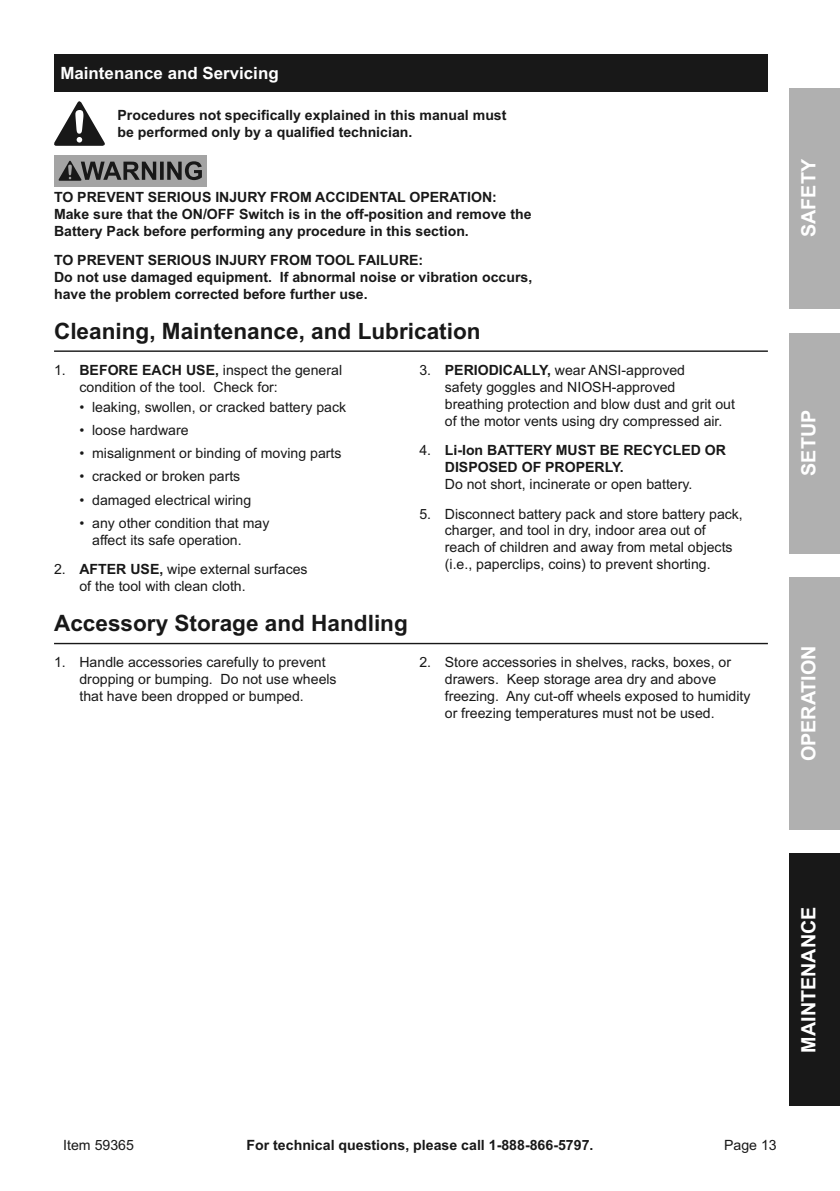
<style>
.page{position:relative;width:840px;height:1191px;background:#fff}
.page>*{position:absolute;margin:0;border:0;box-sizing:border-box;transform-origin:0 0}
.Subheading{font:700 22.6px "Arial";color:#181818}
.t1{font:700 19.8px "Arial";color:#fff}
.Heading{font:700 17px "Arial";color:#fff}
.t2{font:700 14.2px "Arial";color:#181818}
.t3{font:14.2px "Arial";color:#181818}
.t4{font:14px/17px "Arial";color:#181818}
.Safety_Section_Messa{font:700 14px/17px "Arial";color:#181818}
.Indented_no_list{font:700 14px/17px "Arial";color:#181818}
.s1{font-weight:400}
.s2{font-weight:700}
</style>
<div class="page">
<div style="left:788px;top:88px;width:51px;height:221px;background:#b0b0b0"></div>
<div style="left:788px;top:577px;width:51px;height:252px;background:#b0b0b0"></div>
<div style="left:788px;top:853px;width:51px;height:253px;background:#181818"></div>
<div style="left:788px;top:332px;width:51px;height:221px;background:#b0b0b0"></div>
<div style="left:54px;top:54px;width:713px;height:38px;background:#181818"></div>
<hr style="left:54px;top:350px;width:713px;height:2px;background:#181818">
<svg style="left:54px;top:101px;width:51px;height:45px"></svg>
<div style="left:54px;top:155px;width:152px;height:32px;background:#a4a4a4"></div>
<svg style="left:58px;top:160px;width:144px;height:21px"></svg>
<hr style="left:54px;top:643px;width:713px;height:1px;background:#181818">
<p class="Heading" style="left:60px;top:62px;width:220px">Maintenance and Servicing</p>
<p class="Indented_no_list" style="left:117px;top:107px;width:390px;text-indent:-13px">Procedures not specifically explained in this manual must be performed only by a qualified technician.</p>
<p class="Safety_Section_Messa" style="left:54px;top:189px;width:34px">TO PRE</p>
<p class="Safety_Section_Messa" style="left:106px;top:189px;width:20px">VENT</p>
<p class="Safety_Section_Messa" style="left:148px;top:189px;width:100px">SERIOUS INJURY</p>
<p class="Safety_Section_Messa" style="left:270px;top:189px;width:55px">FROM ACCI</p>
<p class="Safety_Section_Messa" style="left:349px;top:189px;width:21px">DENTA</p>
<p class="Safety_Section_Messa" style="left:397px;top:189px;width:33px">L OPERATI</p>
<p class="Safety_Section_Messa" style="left:54px;top:189px;width:478px;text-indent:417px">ON:<br>Make sure that the ON/OFF Switch is in the off‑position and remove the<br>Battery Pack before performing any procedure in this section.</p>
<p class="Safety_Section_Messa" style="left:54px;top:252px;width:34px">TO PRE</p>
<p class="Safety_Section_Messa" style="left:106px;top:252px;width:20px">VENT</p>
<p class="Safety_Section_Messa" style="left:148px;top:252px;width:100px">SERIOUS INJURY</p>
<p class="Safety_Section_Messa" style="left:270px;top:252px;width:129px">FROM TOOL FAI LURE</p>
<p class="Safety_Section_Messa" style="left:54px;top:252px;width:479px;text-indent:364px">:<br>Do not use damaged equipment. If abnormal noise or vibration occurs, have the problem corrected before further use.</p>
<p class="Subheading" style="left:54px;top:316px;width:428px">Cleaning, Maintenance, and Lubrication</p>
<p class="Safety_Section_Messa" style="left:54px;top:362px;width:99px"><span class="s1">1.</span> BEFORE EAC</p>
<p class="t4" style="left:79px;top:361px;width:264px;text-indent:92px"><span class="s2">H USE,</span> inspect the general condition of the tool. Check for:</p>
<p class="t4" style="left:79px;top:398px;width:268px">• leaking, swollen, or cracked battery pack</p>
<p class="t4" style="left:79px;top:421px;width:111px">• loose hardware</p>
<p class="t4" style="left:79px;top:445px;width:263px">• misalignment or binding of moving parts</p>
<p class="t4" style="left:79px;top:468px;width:162px">• cracked or broken parts</p>
<p class="t4" style="left:79px;top:491px;width:173px">• damaged electrical wiring</p>
<p class="t4" style="left:92px;top:514px;width:179px;text-indent:-13px">• any other condition that may affect its safe operation.</p>
<p class="Safety_Section_Messa" style="left:54px;top:561px;width:55px"><span class="s1">2.</span> AFTER</p>
<p class="t4" style="left:444px;top:361px;width:291px;text-indent:33px"><span class="s2">ODICALLY,</span> wear ANSI‑approved<br>safety goggles and NIOSH‑approved breathing protection and blow dust and grit out of the motor vents using dry compressed air.</p>
<p class="Safety_Section_Messa" style="left:419px;top:442px;width:88px"><span class="s1">4.</span> Li-Ion BATTERY</p>
<p class="Safety_Section_Messa" style="left:555px;top:442px;width:78px">MUST BE RECYC</p>
<p class="Safety_Section_Messa" style="left:672px;top:442px;width:54px">LED OR</p>
<p class="Safety_Section_Messa" style="left:444px;top:459px;width:142px">DISPOSED OF PROPER</p>
<p class="Safety_Section_Messa" style="left:419px;top:362px;width:35px"><span class="s1">3.</span> PERI</p>
<p class="t4" style="left:444px;top:459px;width:249px;text-indent:160px"><span class="s2">LY.<br></span>Do not short, incinerate or open battery.</p>
<p class="t4" style="left:444px;top:505px;width:299px;text-indent:-25px">5. Disconnect battery pack and store battery pack, charger, and tool in dry, indoor area out of reach of children and away from metal objects (i.e., paperclips, coins) to prevent shorting.</p>
<p class="t4" style="left:79px;top:561px;width:229px;text-indent:51px"><span class="s2">USE,</span> wipe external surfaces of the tool with clean cloth.</p>
<p class="Subheading" style="left:54px;top:608px;width:355px">Accessory Storage and Handling</p>
<p class="t4" style="left:79px;top:654px;width:258px;text-indent:-25px">1. Handle accessories carefully to prevent dropping or bumping. Do not use wheels that have been dropped or bumped.</p>
<p class="t4" style="left:444px;top:654px;width:307px;text-indent:-25px">2. Store accessories in shelves, racks, boxes, or drawers. Keep storage area dry and above freezing. Any cut-off wheels exposed to humidity or freezing temperatures must not be used.</p>
<h2 class="t1" style="left:794px;top:237px;width:79px;rotate:-90deg">Saf ety</h2>
<h2 class="t1" style="left:794px;top:476px;width:67px;rotate:-90deg">Setup</h2>
<h2 class="t1" style="left:794px;top:761px;width:117px;rotate:-90deg">Operation</h2>
<h2 class="t1" style="left:794px;top:1052px;width:147px;rotate:-90deg">Maintenance</h2>
<p class="t3" style="left:63px;top:1136px;width:72px">Item 59365</p>
<p class="t2" style="left:246px;top:1136px;width:348px">For technical questions, please call 1-888-866-5797.</p>
<p class="t3" style="left:723px;top:1136px;width:54px">Page 13</p>
</div>
